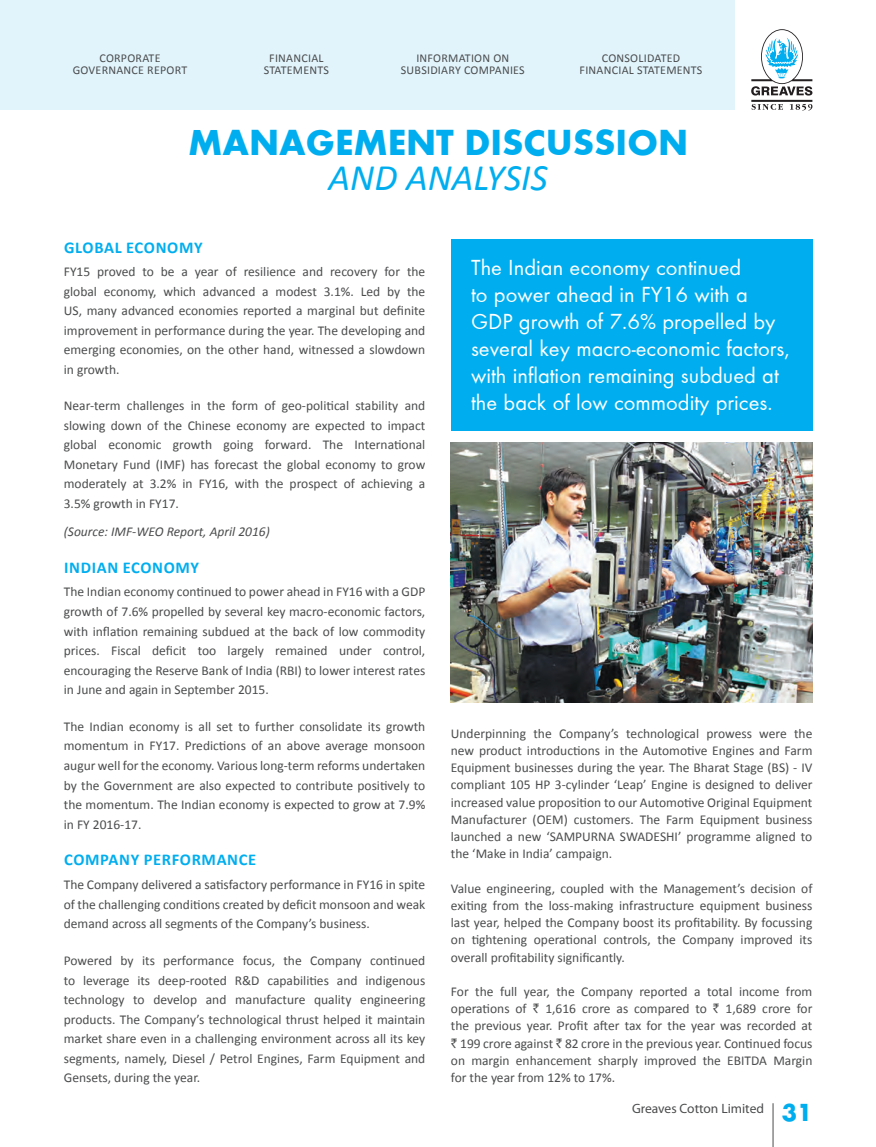
<style>
.page{position:relative;width:876px;height:1147px;background:#fff}
.page>*{position:absolute;margin:0;border:0;box-sizing:border-box;transform-origin:0 0}
.t1{font:700 37.5px/34.5px "Belmar";color:#00aeef;text-align:center}
.t2{font:22.5px/27px "Belmar";color:#fff}
.t3{font:700 16.5px "Calibri";letter-spacing:.04em;color:#00aeef}
.t4{font:13.5px/19.5px "Calibri";color:#4b4c4d;text-align:justify}
.t5{font:italic 13.5px "Calibri";color:#4b4c4d}
.t6{font:13.5px "Myriad Pro";color:#4b4c4d}
.t7{font:12px/12px "Calibri";letter-spacing:.02em;color:#4b4c4d;text-align:center}
.s1{font-family:"Calibri";font-weight:400;font-style:italic}
.s2{font-family:"Rupee"}
.s3{font-family:"Belmar";font-weight:700;font-size:25.5px;color:#00aeef}
</style>
<div class="page">
<div style="left:451px;top:240px;width:361px;height:191px;background:#00aeef"></div>
<img style="left:451px;top:442px;width:361px;height:260px">
<div style="left:0;top:0;width:734px;height:110px;background:#e1f4fc"></div>
<svg style="left:751px;top:29px;width:61px;height:82px"></svg>
<hr style="left:772px;top:1103px;width:1px;height:44px;background:#4b4c4d">
<p class="t7" style="left:73px;top:52px;width:116px">CORPORATE<br>GOVERNANCE REPORT</p>
<p class="t7" style="left:264px;top:52px;width:67px">FINANCIAL<br>STATEMENTS</p>
<p class="t7" style="left:401px;top:52px;width:125px">INFORMATION ON<br>SUBSIDIARY COMPANIES</p>
<p class="t7" style="left:579px;top:52px;width:124px">CONSOLIDATED<br>FINANCIAL STATEMENTS</p>
<p class="t1" style="left:188px;top:128px;width:501px">MANAGEMENT DISCUSSION<br><span class="s1">AND ANALYSIS</span></p>
<p class="t3" style="left:64px;top:235px;width:140px">GLOBAL ECONOMY</p>
<p class="t4" style="left:64px;top:262px;width:363px">FY15 proved to be a year of resilience and recovery for the global economy, which advanced a modest 3.1%. Led by the US, many advanced economies reported a marginal but definite improvement in performance during the year. The developing and emerging economies, on the other hand, witnessed a slowdown in growth.</p>
<p class="t4" style="left:64px;top:395px;width:363px">Near-term challenges in the form of geo-political stability and slowing down of the Chinese economy are expected to impact global economic growth going forward. The International Monetary Fund (IMF) has forecast the global economy to grow moderately at 3.2% in FY16, with the prospect of achieving a 3.5% growth in FY17.</p>
<p class="t5" style="left:64px;top:523px;width:207px">(Source: IMF-WEO Report, April 2016)</p>
<p class="t3" style="left:64px;top:555px;width:137px">INDIAN ECONOMY</p>
<p class="t4" style="left:64px;top:581px;width:363px">The Indian economy continued to power ahead in FY16 with a GDP growth of 7.6% propelled by several key macro-economic factors, with inflation remaining subdued at the back of low commodity prices. Fiscal deficit too largely remained under control, encouraging the Reserve Bank of India (RBI) to lower interest rates in June and again in September 2015.</p>
<p class="t4" style="left:64px;top:716px;width:363px">The Indian economy is all set to further consolidate its growth momentum in FY17. Predictions of an above average monsoon augur well for the economy. Various long-term reforms undertaken by the Government are also expected to contribute positively to the momentum. The Indian economy is expected to grow at 7.9% in FY 2016-17.</p>
<p class="t3" style="left:64px;top:848px;width:194px">COMPANY PERFORMANCE</p>
<p class="t4" style="left:64px;top:874px;width:363px">The Company delivered a satisfactory performance in FY16 in spite of the challenging conditions created by deficit monsoon and weak demand across all segments of the Company’s business.</p>
<p class="t4" style="left:64px;top:950px;width:363px">Powered by its performance focus, the Company continued to leverage its deep-rooted R&amp;D capabilities and indigenous technology to develop and manufacture quality engineering products. The Company’s technological thrust helped it maintain market share even in a challenging environment across all its key segments, namely, Diesel / Petrol Engines, Farm Equipment and Gensets, during the year.</p>
<p class="t2" style="left:471px;top:255px;width:320px">The Indian economy continued<br>to power ahead in FY16 with a<br>GDP growth of 7.6% propelled by several key macro-economic factors, with inflation remaining subdued at the back of low commodity prices.</p>
<p class="t4" style="left:451px;top:724px;width:363px;line-height:17.2px">Underpinning the Company’s technological prowess were the new product introductions in the Automotive Engines and Farm Equipment businesses during the year. The Bharat Stage (BS) - IV compliant 105 HP 3-cylinder ‘Leap’ Engine is designed to deliver increased value proposition to our Automotive Original Equipment Manufacturer (OEM) customers. The Farm Equipment business launched a new ‘SAMPURNA SWADESHI’ programme aligned to the ‘Make in India’ campaign.</p>
<p class="t4" style="left:451px;top:879px;width:363px;line-height:17.2px">Value engineering, coupled with the Management’s decision of exiting from the loss-making infrastructure equipment business last year, helped the Company boost its profitability. By focussing on tightening operational controls, the Company improved its overall profitability significantly.</p>
<p class="t4" style="left:451px;top:982px;width:363px;line-height:17.2px">For the full year, the Company reported a total income from operations of <span class="s2">`</span> 1,616 crore as compared to <span class="s2">`</span> 1,689 crore for the previous year. Profit after tax for the year was recorded at <span class="s2">`</span> 199 crore against <span class="s2">`</span> 82 crore in the previous year. Continued focus on margin enhancement sharply improved the EBITDA Margin for the year from 12% to 17%.</p>
<p class="t6" style="left:632px;top:1100px;width:182px">Greaves Cotton Limited <span class="s3">31</span></p>
</div>
